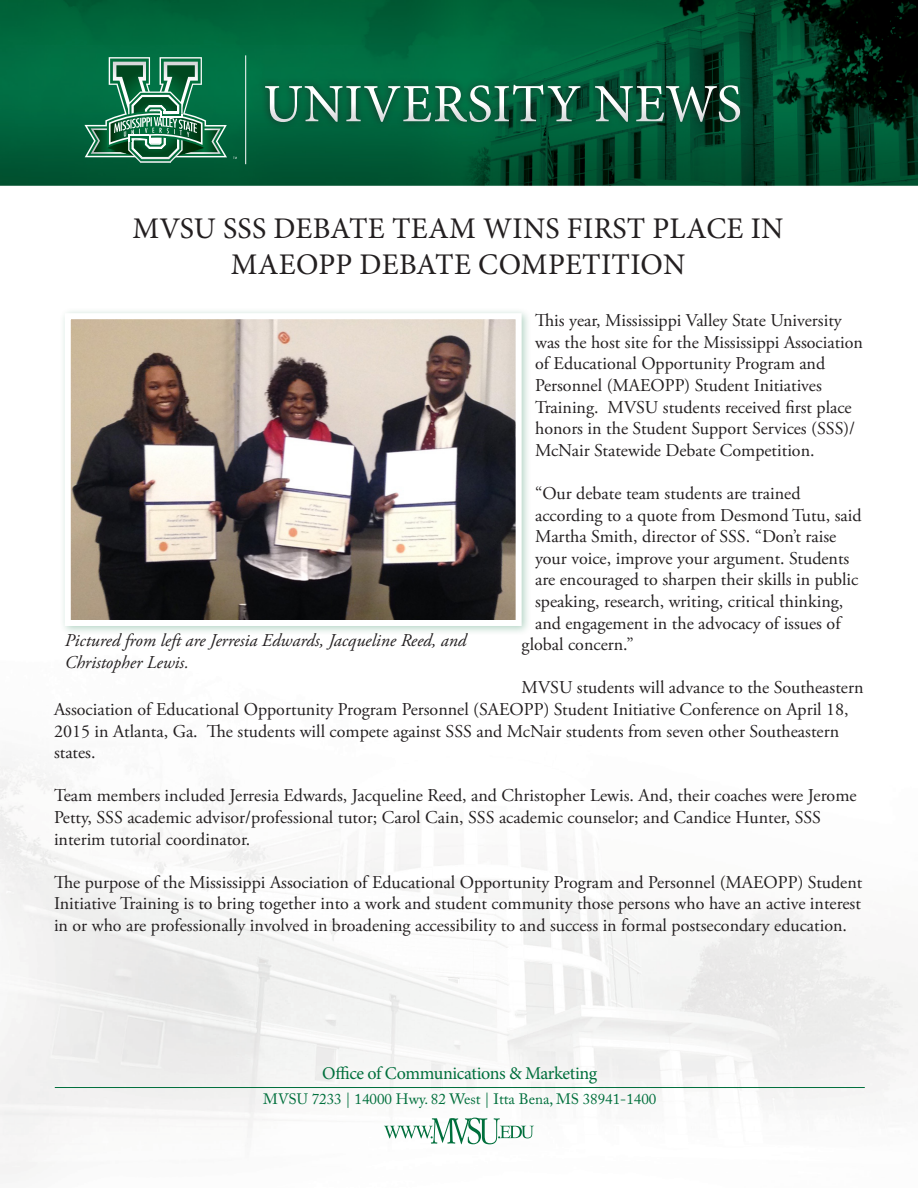
<style>
.page{position:relative;width:918px;height:1188px;background:#fff}
.page>*{position:absolute;margin:0;border:0;box-sizing:border-box;transform-origin:0 0}
.t1{font:54px "Minion Pro";letter-spacing:.01em;color:#fff}
.t2{font:30px/36px "Minion Pro";letter-spacing:.01em;color:#231f20;text-align:center}
.t3{font:18px/21.6px "Adobe Garamond Pro";color:#231f20}
.t4{font:italic 18px/21.6px "Adobe Garamond Pro";color:#231f20}
.t5{font:18px "Minion Pro";letter-spacing:-.02em;color:#006f3c}
.t6{font:15px "Adobe Caslon Pro";color:#006f3c}
</style>
<div class="page">
<img style="left:0;top:0;width:918px;height:1175px">
<svg style="left:384px;top:1118px;width:150px;height:26px"></svg>
<svg style="left:84px;top:57px;width:143px;height:106px;background:#398563"></svg>
<div style="left:258px;top:77px;width:490px;height:53px;background:#231f20;opacity:.75"></div>
<hr style="left:55px;top:1087px;width:810px;height:1px;background:#006f3c">
<div style="left:59px;top:307px;width:473px;height:330px;background:#006f3c;opacity:.3"></div>
<img style="left:72px;top:320px;width:443px;height:299px">
<div style="left:65px;top:313px;width:457px;height:313px;border:6px solid #fff"></div>
<p class="t1" style="left:263px;top:68px;width:480px">UNIVERSITY NEWS</p>
<p class="t2" style="left:132px;top:210px;width:653px">MVSU SSS DEBATE TEAM WINS FIRST PLACE IN<br>MAEOPP DEBATE COMPETITION</p>
<p class="t3" style="left:535px;top:310px;width:329px">This year, Mississippi Valley State University was the host site for the Mississippi Association of Educational Opportunity Program and Personnel (MAEOPP) Student Initiatives Training. MVSU students received first place honors in the Student Support Services (SSS)/ McNair Statewide Debate Competition.</p>
<p class="t3" style="left:535px;top:483px;width:267px">“Our debate team students are trained</p>
<p class="t3" style="left:535px;top:505px;width:328px">according to a quote from Desmond Tutu, said</p>
<p class="t3" style="left:535px;top:526px;width:303px">Martha Smith, director of SSS. “Don’t raise</p>
<p class="t3" style="left:535px;top:548px;width:316px">your voice, improve your argument. Students</p>
<p class="t3" style="left:535px;top:570px;width:325px">are encouraged to sharpen their skills in public</p>
<p class="t3" style="left:535px;top:591px;width:310px">speaking, research, writing, critical thinking,</p>
<p class="t3" style="left:535px;top:613px;width:307px">and engagement in the advocacy of issues of</p>
<p class="t3" style="left:522px;top:634px;width:114px">global concern.”</p>
<p class="t3" style="left:54px;top:678px;width:811px;text-indent:468px">MVSU students will advance to the Southeastern Association of Educational Opportunity Program Personnel (SAEOPP) Student Initiative Conference on April 18, 2015 in Atlanta, Ga. The students will compete against SSS and McNair students from seven other Southeastern states.</p>
<p class="t3" style="left:54px;top:786px;width:804px">Team members included Jerresia Edwards, Jacqueline Reed, and Christopher Lewis. And, their coaches were Jerome<br>Petty, SSS academic advisor/professional tutor; Carol Cain, SSS academic counselor; and Candice Hunter, SSS interim tutorial coordinator.</p>
<p class="t3" style="left:54px;top:872px;width:810px;text-align:justify">The purpose of the Mississippi Association of Educational Opportunity Program and Personnel (MAEOPP) Student Initiative Training is to bring together into a work and student community those persons who have an active interest in or who are professionally involved in broadening accessibility to and success in formal postsecondary education.</p>
<p class="t4" style="left:65px;top:630px;width:403px">Pictured from left are Jerresia Edwards, Jacqueline Reed, and<br>Christopher Lewis.</p>
<p class="t5" style="left:322px;top:1061px;width:277px">Office of Communications &amp; Marketing</p>
<p class="t6" style="left:263px;top:1090px;width:395px">MVSU 7233 | 14000 Hwy. 82 West | Itta Bena, MS 38941-1400</p>
</div>
